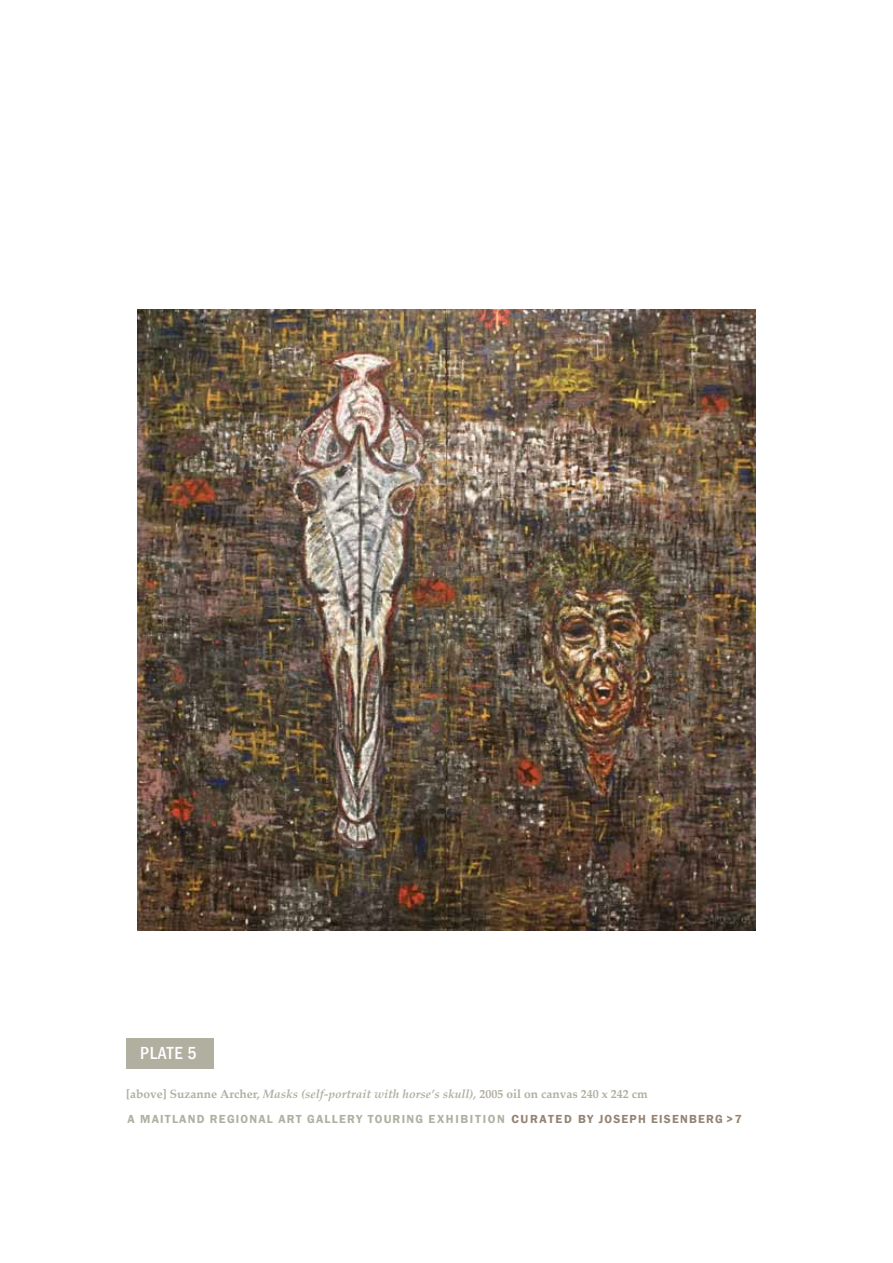
<style>
.page{position:relative;width:893px;height:1263px;background:#fff}
.page>*{position:absolute;margin:0;border:0;box-sizing:border-box;transform-origin:0 0}
.t1{font:500 condensed 18px "Franklin Gothic";letter-spacing:.04em;color:#fff}
.t2{font:700 12px "Palatino Linotype";color:#b0afa0}
.t3{font:600 12px "Franklin Gothic";letter-spacing:.1em;color:#b0afa0}
.s1{font-style:italic}
.s2{color:#948372}
</style>
<div class="page">
<div style="left:126px;top:1037px;width:88px;height:31px;background:#b0afa0"></div>
<img style="left:138px;top:310px;width:617px;height:620px">
<h1 class="t1" style="left:140px;top:1041px;width:58px">PLATE 5</h1>
<p class="t2" style="left:126px;top:1085px;width:523px">[above] Suzanne Archer, <span class="s1">Masks (self-portrait with horse’s skull),</span> 2005 oil on canvas 240 x 242 cm</p>
<p class="t3" style="left:128px;top:1111px;width:616px">A MAITLAND REGIONAL ART GALLERY TOURING EXHIBITION <span class="s2">CURATED BY JOSEPH EISENBERG &gt;7</span></p>
</div>
